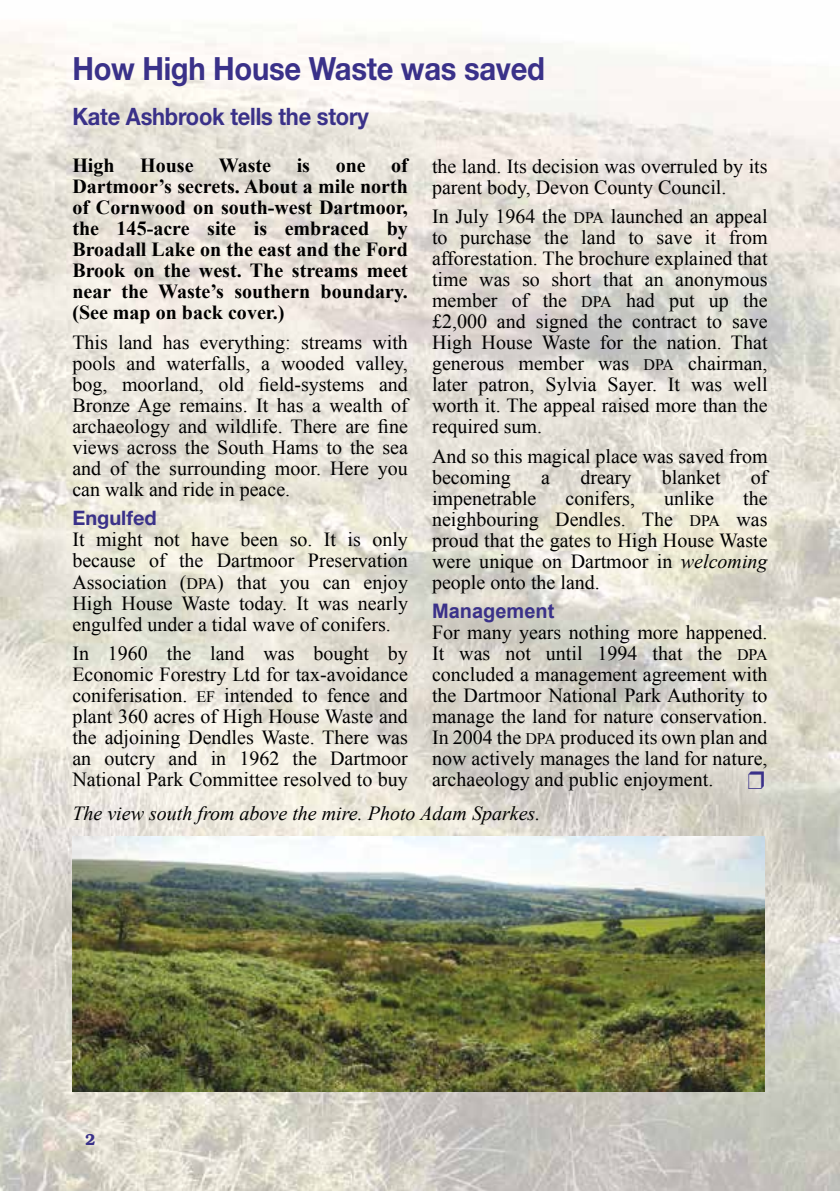
<style>
.page{position:relative;width:840px;height:1191px;background:#fff}
.page>*{position:absolute;margin:0;border:0;box-sizing:border-box;transform-origin:0 0}
.t1{font:700 32px "Helvetica Neue LT Std";letter-spacing:-.01em;color:#3a3189;scale:.91 1}
.t2{font:700 24px "Helvetica Neue LT Std";letter-spacing:-.01em;color:#3a3189;scale:.91 1}
.t3{font:20px/21px "Times New Roman";color:#000;text-align:justify}
.t4{font:700 20px/21px "Times New Roman";color:#000;text-align:justify}
.t5{font:italic 20px "Times New Roman";color:#000}
.t6{font:700 20px "Arial";color:#3a3189}
.t7{font:700 20px "Helvetica Neue LT Std";color:#3a3189}
.t8{font:600 16px "Bookman IT Cby BT";color:#3a3189}
.s1{font-size:16px}
.s2{font-style:italic}
</style>
<div class="page">
<img style="left:0;top:31px;width:839px;height:1160px">
<img style="left:72px;top:836px;width:692px;height:255px">
<svg style="left:748px;top:772px;width:15px;height:17px"></svg>
<h1 class="t1" style="left:72px;top:48px;width:520px">How High House Waste was saved</h1>
<p class="t2" style="left:72px;top:101px;width:327px">Kate Ashbrook tells the story</p>
<p class="t4" style="left:72px;top:155px;width:44px">High</p>
<p class="t4" style="left:140px;top:155px;width:55px">House</p>
<p class="t4" style="left:219px;top:155px;width:54px">Waste</p>
<p class="t4" style="left:296px;top:155px;width:15px">is</p>
<p class="t4" style="left:335px;top:155px;width:31px">one</p>
<p class="t3" style="left:432px;top:155px;width:337px">the land. Its decision was overruled by its parent body, Devon County Council.</p>
<p class="t3" style="left:432px;top:206px;width:337px">In July 1964 the <span class="s1">DPA</span> launched an appeal to purchase the land to save it from afforestation. The brochure explained that time was so short that an anonymous member of the <span class="s1">DPA</span> had put up the £2,000 and signed the contract to save High House Waste for the nation. That generous member was <span class="s1">DPA</span> chairman, later patron, Sylvia Sayer. It was well worth it. The appeal raised more than the required sum.</p>
<p class="t3" style="left:432px;top:445px;width:337px">And so this magical place was saved from becoming</p>
<p class="t4" style="left:72px;top:155px;width:337px;text-indent:319px">of Dartmoor’s secrets. About a mile north of Cornwood on south-west Dartmoor, the 145-acre site is embraced by Broadall Lake on the east and the Ford Brook on the west. The streams meet near the Waste’s southern boundary. (See map on back cover.)</p>
<p class="t3" style="left:72px;top:331px;width:337px">This land has everything: streams with pools and waterfalls, a wooded valley, bog, moorland, old field-systems and Bronze Age remains. It has a wealth of archaeology and wildlife. There are fine views across the South Hams to the sea and of the surrounding moor. Here you can walk and ride in peace.</p>
<p class="t7" style="left:72px;top:506px;width:86px">Engulfed</p>
<p class="t3" style="left:72px;top:529px;width:337px">It might not have been so. It is only because of the Dartmoor Preservation Association (<span class="s1">DPA</span>) that you can enjoy High House Waste today. It was nearly engulfed under a tidal wave of conifers.</p>
<p class="t3" style="left:72px;top:642px;width:337px">In 1960 the land was bought by Economic Forestry Ltd for tax-avoidance coniferisation. <span class="s1">EF</span> intended to fence and plant 360 acres of High House Waste and the adjoining Dendles Waste. There was an outcry and in 1962 the Dartmoor National Park Committee resolved to buy</p>
<p class="t3" style="left:541px;top:466px;width:10px">a</p>
<p class="t3" style="left:580px;top:466px;width:53px">dreary</p>
<p class="t3" style="left:661px;top:466px;width:60px">blanket</p>
<p class="t3" style="left:750px;top:466px;width:18px">of</p>
<p class="t3" style="left:432px;top:487px;width:337px;text-indent:311px">the neighbouring Dendles. The <span class="s1">DPA</span> was proud that the gates to High House Waste were unique on Dartmoor in <span class="s2">welcoming </span>people onto the land.</p>
<p class="t6" style="left:432px;top:598px;width:124px">Management</p>
<p class="t3" style="left:432px;top:622px;width:337px">For many years nothing more happened.<br>It was not until 1994 that the <span class="s1">DPA </span>concluded a management agreement with the Dartmoor National Park Authority to manage the land for nature conservation.<br>In 2004 the <span class="s1">DPA</span> produced its own plan and now actively manages the land for nature, archaeology and public enjoyment.</p>
<p class="t5" style="left:72px;top:799px;width:469px">The view south from above the mire. Photo Adam Sparkes.</p>
<p class="t3" style="left:432px;top:487px;width:106px">impenetrable</p>
<p class="t3" style="left:565px;top:487px;width:71px">conifers,</p>
<p class="t3" style="left:663px;top:487px;width:51px">unlike</p>
<p class="t8" style="left:85px;top:1129px;width:12px">2</p>
</div>
